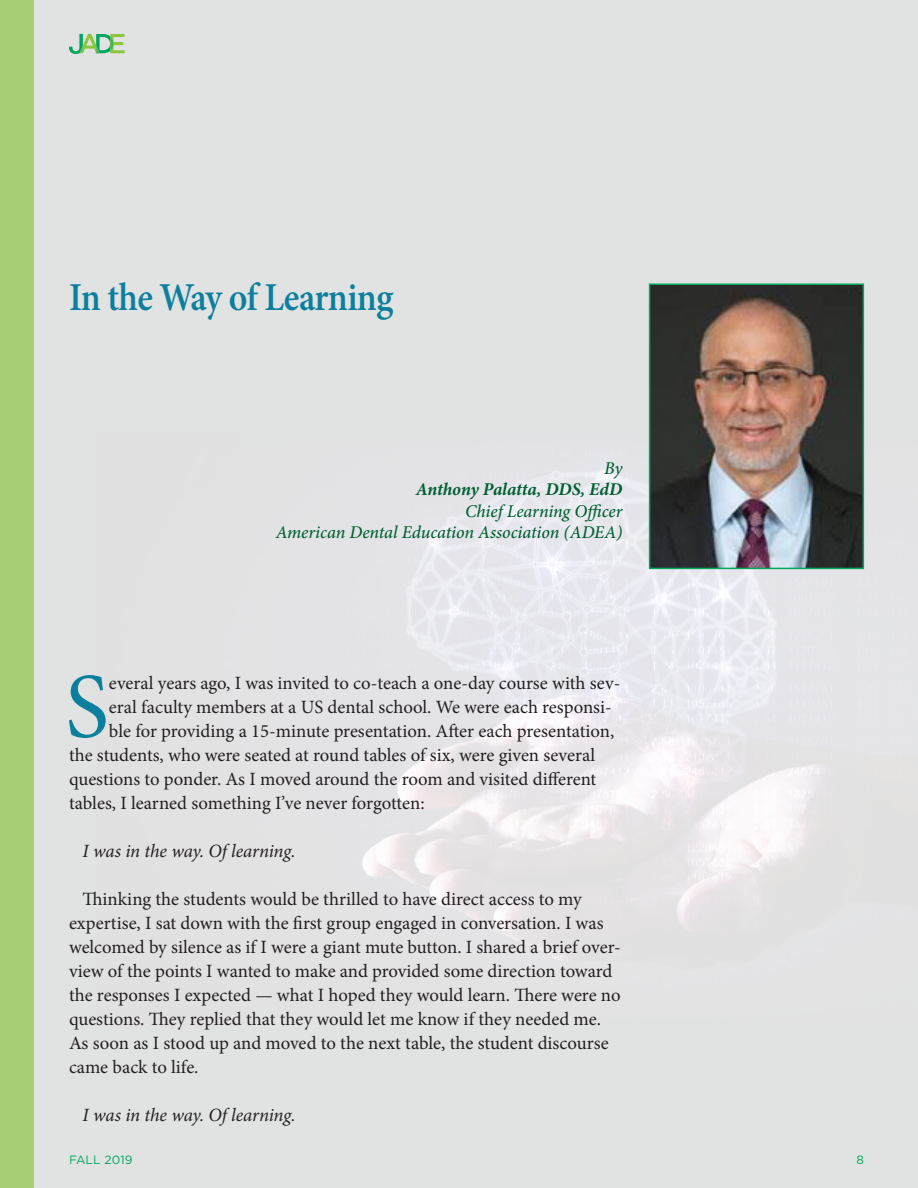
<style>
.page{position:relative;width:918px;height:1188px;background:#e1e2e2}
.page>*{position:absolute;margin:0;border:0;box-sizing:border-box;transform-origin:0 0}
.t1{font:92.55px "Minion Pro";color:#0b7f9e}
.t2{font:600 39.6px "Minion Pro";letter-spacing:-.02em;color:#0b7f9e;scale:.91 1}
.t3{font:18.75px/24px "Minion Pro";color:#231f20}
.t4{font:italic 18.75px "Minion Pro";letter-spacing:-.005em;color:#231f20}
.t5{font:italic 500 18px "Minion Pro";letter-spacing:-.005em;color:#006032}
.t6{font:italic 700 18px "Minion Pro";letter-spacing:-.005em;color:#006032}
.t7{font:12px "Gotham";letter-spacing:.01em;color:#00a65f}
</style>
<div class="page">
<img style="left:362px;top:432px;width:540px;height:528px">
<img style="left:652px;top:287px;width:209px;height:279px">
<div style="left:649px;top:284px;width:215px;height:285px;border:2px solid #00a65f"></div>
<div style="left:0;top:0;width:34px;height:1188px;background:#a8cf75"></div>
<svg style="left:69px;top:34px;width:56px;height:20px"></svg>
<p class="t2" style="left:69px;top:270px;width:358px">In the Way of Learning</p>
<p class="t5" style="left:604px;top:456px;width:20px">By</p>
<p class="t6" style="left:416px;top:477px;width:208px">Anthony Palatta, DDS, EdD</p>
<p class="t5" style="left:465px;top:499px;width:159px">Chief Learning Officer</p>
<p class="t5" style="left:276px;top:520px;width:348px">American Dental Education Association (ADEA)</p>
<p class="t1" style="left:65px;top:645px;width:45px">S</p>
<p class="t3" style="left:109px;top:671px;width:513px">everal years ago, I was invited to co-teach a one-day course with sev-</p>
<p class="t3" style="left:109px;top:695px;width:504px">eral faculty members at a US dental school. We were each responsi-</p>
<p class="t3" style="left:109px;top:719px;width:507px">ble for providing a 15-minute presentation. After each presentation,</p>
<p class="t3" style="left:69px;top:743px;width:528px">the students, who were seated at round tables of six, were given several</p>
<p class="t3" style="left:69px;top:767px;width:529px">questions to ponder. As I moved around the room and visited different</p>
<p class="t3" style="left:69px;top:791px;width:357px">tables, I learned something I’ve never forgotten:</p>
<p class="t4" style="left:82px;top:838px;width:214px">I was in the way. Of learning.</p>
<p class="t3" style="left:69px;top:887px;width:553px;text-indent:14px">Thinking the students would be thrilled to have direct access to my expertise, I sat down with the first group engaged in conversation. I was welcomed by silence as if I were a giant mute button. I shared a brief over&shy;view of the points I wanted to make and provided some direction toward the responses I expected — what I hoped they would learn. There were no questions. They replied that they would let me know if they needed me.<br>As soon as I stood up and moved to the next table, the student discourse came back to life.</p>
<p class="t4" style="left:82px;top:1102px;width:214px">I was in the way. Of learning.</p>
<p class="t7" style="left:69px;top:1153px;width:65px">FALL 2019</p>
<p class="t7" style="left:856px;top:1153px;width:9px">8</p>
</div>
